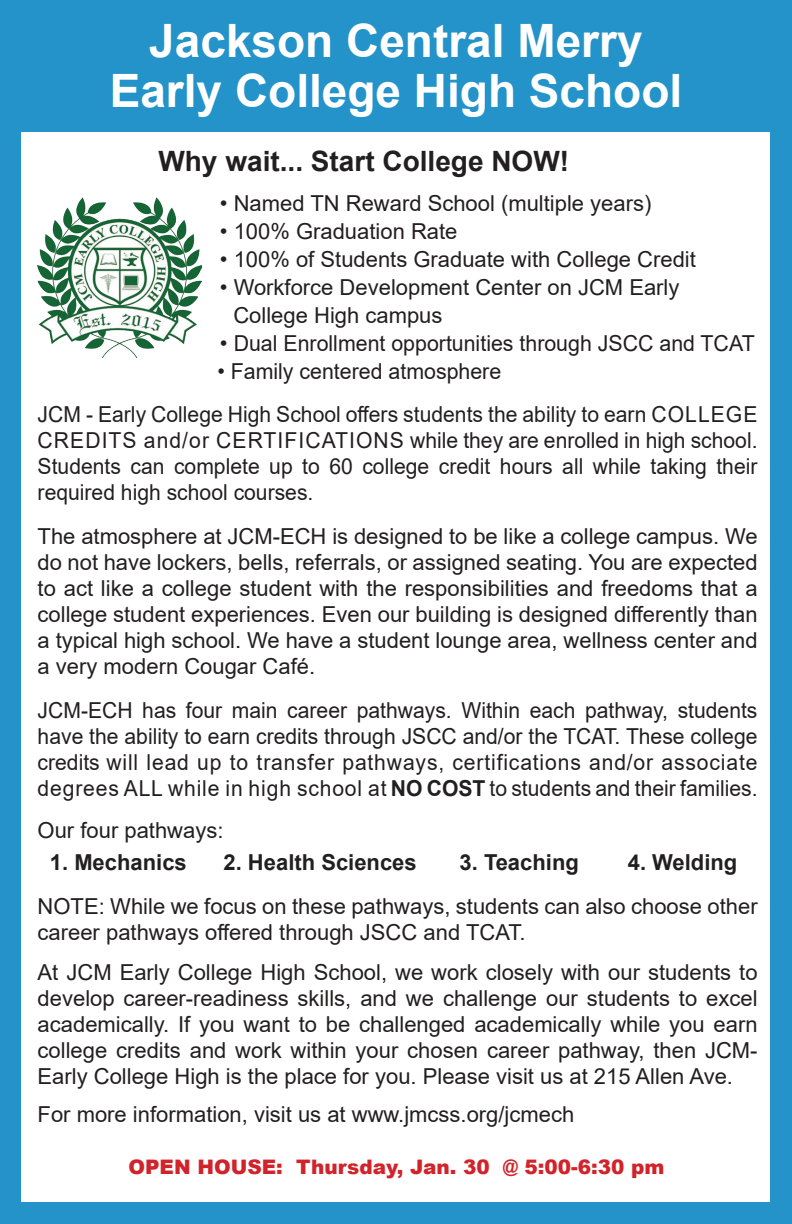
<style>
.page{position:relative;width:792px;height:1224px;background:#2493c9}
.page>*{position:absolute;margin:0;border:0;box-sizing:border-box;transform-origin:0 0}
.t1{font:700 46px "Arial";color:#fff}
.t2{font:700 28px "Arial";color:#231f20}
.t3{font:22px/26px "Arial";color:#231f20;text-align:justify}
.t4{font:22px/26px "Arial";color:#231f20;text-align:justify;scale:.96 1}
.t5{font:700 22px "Arial";color:#231f20}
.t6{font:900 20px "Arial";color:#d1232a}
.s1{font-weight:700}
</style>
<div class="page">
<div style="left:22px;top:132px;width:748px;height:1070px;background:#fff"></div>
<img style="left:38px;top:197px;width:164px;height:160px">
<p class="t1" style="left:149px;top:8px;width:495px">Jackson Central Merry</p>
<p class="t1" style="left:110px;top:58px;width:574px">Early College High School</p>
<p class="t2" style="left:158px;top:142px;width:412px">Why wait... Start College NOW!</p>
<p class="t3" style="left:220px;top:190px;width:433px">• Named TN Reward School (multiple years)</p>
<p class="t3" style="left:220px;top:218px;width:239px">• 100% Graduation Rate</p>
<p class="t3" style="left:220px;top:246px;width:478px">• 100% of Students Graduate with College Credit</p>
<p class="t3" style="left:220px;top:274px;width:461px">• Workforce Development Center on JCM Early</p>
<p class="t3" style="left:233px;top:302px;width:211px">College High campus</p>
<p class="t3" style="left:220px;top:330px;width:536px">• Dual Enrollment opportunities through JSCC and TCAT</p>
<p class="t3" style="left:217px;top:358px;width:285px">• Family centered atmosphere</p>
<p class="t4" style="left:38px;top:402px;width:751px">JCM - Early College High School offers students the ability to earn COLLEGE CREDITS and/or CERTIFICATIONS while they are enrolled in high school.<br>Students can complete up to 60 college credit hours all while taking their required high school courses.</p>
<p class="t3" style="left:38px;top:524px;width:722px">The atmosphere at JCM-ECH is designed to be like a college campus. We do not have lockers, bells, referrals, or assigned seating. You are expected to act like a college student with the responsibilities and freedoms that a college student experiences. Even our building is designed differently than a typical high school. We have a student lounge area, wellness center and a very modern Cougar Café.</p>
<p class="t4" style="left:38px;top:698px;width:751px">JCM-ECH has four main career pathways. Within each pathway, students have the ability to earn credits through JSCC and/or the TCAT. These college credits will lead up to transfer pathways, certifications and/or associate degrees ALL while in high school at <span class="s1">NO COST</span> to students and their families.</p>
<p class="t3" style="left:38px;top:818px;width:187px">Our four pathways:</p>
<p class="t5" style="left:50px;top:847px;width:138px">1. Mechanics</p>
<p class="t5" style="left:224px;top:847px;width:195px">2. Health Sciences</p>
<p class="t5" style="left:460px;top:847px;width:121px">3. Teaching</p>
<p class="t5" style="left:628px;top:847px;width:111px">4. Welding</p>
<p class="t3" style="left:38px;top:894px;width:722px">NOTE: While we focus on these pathways, students can also choose other career pathways offered through JSCC and TCAT.</p>
<p class="t3" style="left:38px;top:960px;width:721px">At JCM Early College High School, we work closely with our students to develop career-readiness skills, and we challenge our students to excel academically. If you want to be challenged academically while you earn college credits and work within your chosen career pathway, then JCM-Early College High is the place for you. Please visit us at 215 Allen Ave.</p>
<p class="t3" style="left:38px;top:1102px;width:538px">For more information, visit us at www.jmcss.org/jcmech</p>
<p class="t6" style="left:129px;top:1152px;width:538px">OPEN HOUSE: Thursday, Jan. 30 @ 5:00-6:30 pm</p>
</div>
